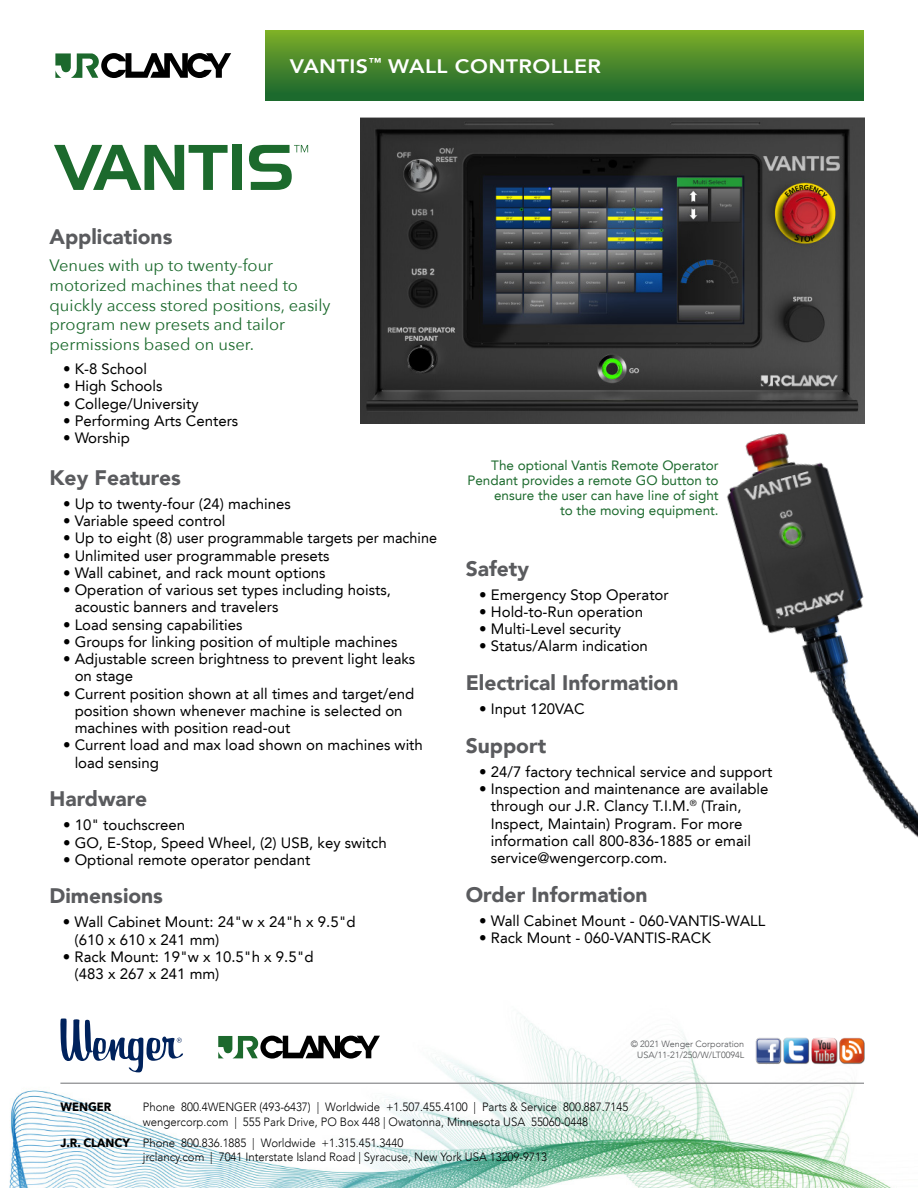
<style>
.page{position:relative;width:918px;height:1188px;background:#fff}
.page>*{position:absolute;margin:0;border:0;box-sizing:border-box;transform-origin:0 0}
.t1{font:900 21px "Avenir";color:#5a5b5e}
.t2{font:800 19.5px "Avenir";letter-spacing:.02em;color:#fff;scale:1.1 1}
.t3{font:16.5px/19.8px "Avenir Next";color:#1c6a2d}
.t4{font:15px/17.2px "Avenir LT";color:#000}
.t5{font:13.5px/15px "Avenir LT";color:#1c6a2d;text-align:right}
.t6{font:300 12px/14.4px "Avenir";color:#000;scale:.95 1}
.t7{font:700 12px "Avenir Next";color:#000;scale:.95 1}
.t8{font:300 9px/10.8px "Avenir";color:#505153;text-align:right}
.s1{font-family:"Avenir Next";font-weight:700}
</style>
<div class="page">
<img style="left:360px;top:117px;width:504px;height:306px">
<img style="left:9px;top:1016px;width:882px;height:172px">
<hr style="left:60px;top:1083px;width:804px;height:1px;background:#969799">
<div style="left:265px;top:30px;width:599px;height:70px;background:linear-gradient(to bottom,#7eae28,#17642f)"></div>
<svg style="left:55px;top:53px;width:176px;height:25px"></svg>
<img style="left:755px;top:1036px;width:112px;height:31px">
<svg style="left:218px;top:1036px;width:162px;height:23px"></svg>
<svg style="left:60px;top:1018px;width:123px;height:54px"></svg>
<svg style="left:54px;top:145px;width:174px;height:45px"></svg>
<div style="left:232px;top:145px;width:10px;height:45px;background:#1c6a2d"></div>
<svg style="left:249px;top:145px;width:59px;height:45px"></svg>
<img style="left:685px;top:393px;width:233px;height:445px">
<h2 class="t2" style="left:290px;top:51px;width:284px">VANTIS<sup>™</sup> WALL CONTROLLER</h2>
<h1 class="t1" style="left:50px;top:219px;width:124px">Applications</h1>
<p class="t3" style="left:50px;top:255px;width:283px">Venues with up to twenty-four motorized machines that need to quickly access stored positions, easily program new presets and tailor permissions based on user.</p>
<p class="t4" style="left:63px;top:360px;width:85px">• K-8 School</p>
<p class="t4" style="left:63px;top:378px;width:101px">• High Schools</p>
<p class="t4" style="left:63px;top:395px;width:137px">• College/University</p>
<p class="t4" style="left:63px;top:412px;width:177px">• Performing Arts Centers</p>
<p class="t4" style="left:63px;top:429px;width:68px">• Worship</p>
<h1 class="t1" style="left:50px;top:460px;width:133px">Key Features</h1>
<p class="t4" style="left:63px;top:495px;width:229px">• Up to twenty-four (24) machines</p>
<p class="t4" style="left:63px;top:512px;width:164px">• Variable speed control</p>
<p class="t4" style="left:63px;top:530px;width:376px">• Up to eight (8) user programmable targets per machine</p>
<p class="t4" style="left:63px;top:547px;width:268px">• Unlimited user programmable presets</p>
<p class="t4" style="left:63px;top:564px;width:264px">• Wall cabinet, and rack mount options</p>
<p class="t4" style="left:75px;top:581px;width:318px;text-indent:-12px">• Operation of various set types including hoists, acoustic banners and travelers</p>
<p class="t4" style="left:63px;top:616px;width:181px">• Load sensing capabilities</p>
<p class="t4" style="left:63px;top:633px;width:336px">• Groups for linking position of multiple machines</p>
<p class="t4" style="left:75px;top:650px;width:342px;text-indent:-12px">• Adjustable screen brightness to prevent light leaks on stage</p>
<p class="t4" style="left:75px;top:685px;width:341px;text-indent:-12px">• Current position shown at all times and target/end position shown whenever machine is selected on machines with position read-out</p>
<p class="t4" style="left:75px;top:737px;width:350px;text-indent:-12px">• Current load and max load shown on machines with load sensing</p>
<h1 class="t1" style="left:50px;top:781px;width:99px">Hardware</h1>
<p class="t4" style="left:63px;top:817px;width:124px">• 10" touchscreen</p>
<p class="t4" style="left:63px;top:834px;width:325px">• GO, E-Stop, Speed Wheel, (2) USB, key switch</p>
<p class="t4" style="left:63px;top:851px;width:249px">• Optional remote operator pendant</p>
<h1 class="t1" style="left:50px;top:878px;width:115px">Dimensions</h1>
<p class="t4" style="left:75px;top:914px;width:282px;text-indent:-12px">• Wall Cabinet Mount: 24"w x 24"h x 9.5"d (610 x 610 x 241 mm)</p>
<p class="t4" style="left:75px;top:948px;width:241px;text-indent:-12px">• Rack Mount: 19"w x 10.5"h x 9.5"d (483 x 267 x 241 mm)</p>
<p class="t5" style="left:467px;top:458px;width:253px">The optional Vantis Remote Operator Pendant provides a remote GO button to ensure the user can have line of sight<br>to the moving equipment.</p>
<h1 class="t1" style="left:466px;top:550px;width:65px">Safety</h1>
<p class="t4" style="left:479px;top:586px;width:191px">• Emergency Stop Operator</p>
<p class="t4" style="left:479px;top:603px;width:165px">• Hold-to-Run operation</p>
<p class="t4" style="left:479px;top:621px;width:143px">• Multi-Level security</p>
<p class="t4" style="left:479px;top:638px;width:170px">• Status/Alarm indication</p>
<h1 class="t1" style="left:466px;top:665px;width:214px">Electrical Information</h1>
<p class="t4" style="left:479px;top:700px;width:107px">• Input 120VAC</p>
<h1 class="t1" style="left:466px;top:728px;width:82px">Support</h1>
<p class="t4" style="left:479px;top:763px;width:295px">• 24/7 factory technical service and support</p>
<p class="t4" style="left:491px;top:780px;width:279px;text-indent:-12px">• Inspection and maintenance are available through our J.R. Clancy T.I.M.<sup>®</sup> (Train, Inspect, Maintain) Program. For more information call 800-836-1885 or email service@wengercorp.com.</p>
<h1 class="t1" style="left:466px;top:877px;width:183px">Order Information</h1>
<p class="t4" style="left:479px;top:912px;width:287px">• Wall Cabinet Mount - 060-VANTIS-WALL</p>
<p class="t4" style="left:479px;top:929px;width:233px">• Rack Mount - 060-VANTIS-RACK</p>
<p class="t8" style="left:631px;top:1039px;width:115px">© 2021 Wenger Corporation<br>USA/11-21/250/W/LT0094L</p>
<p class="t7" style="left:60px;top:1097px;width:55px">WENGER</p>
<p class="t6" style="left:143px;top:1100px;width:513px">Phone 800.4WENGER (493-6437) | Worldwide +1.507.455.4100 | Parts &amp; Service 800.887.7145 wengercorp.com | 555 Park Drive, PO Box 448 | Owatonna, Minnesota USA 55060-0448</p>
<p class="t6" style="left:143px;top:1135px;width:427px;text-indent:-83px"><span class="s1">J.R. CLANCY</span> Phone 800.836.1885 | Worldwide +1.315.451.3440<br>jrclancy.com | 7041 Interstate Island Road | Syracuse, New York USA 13209-9713</p>
</div>
